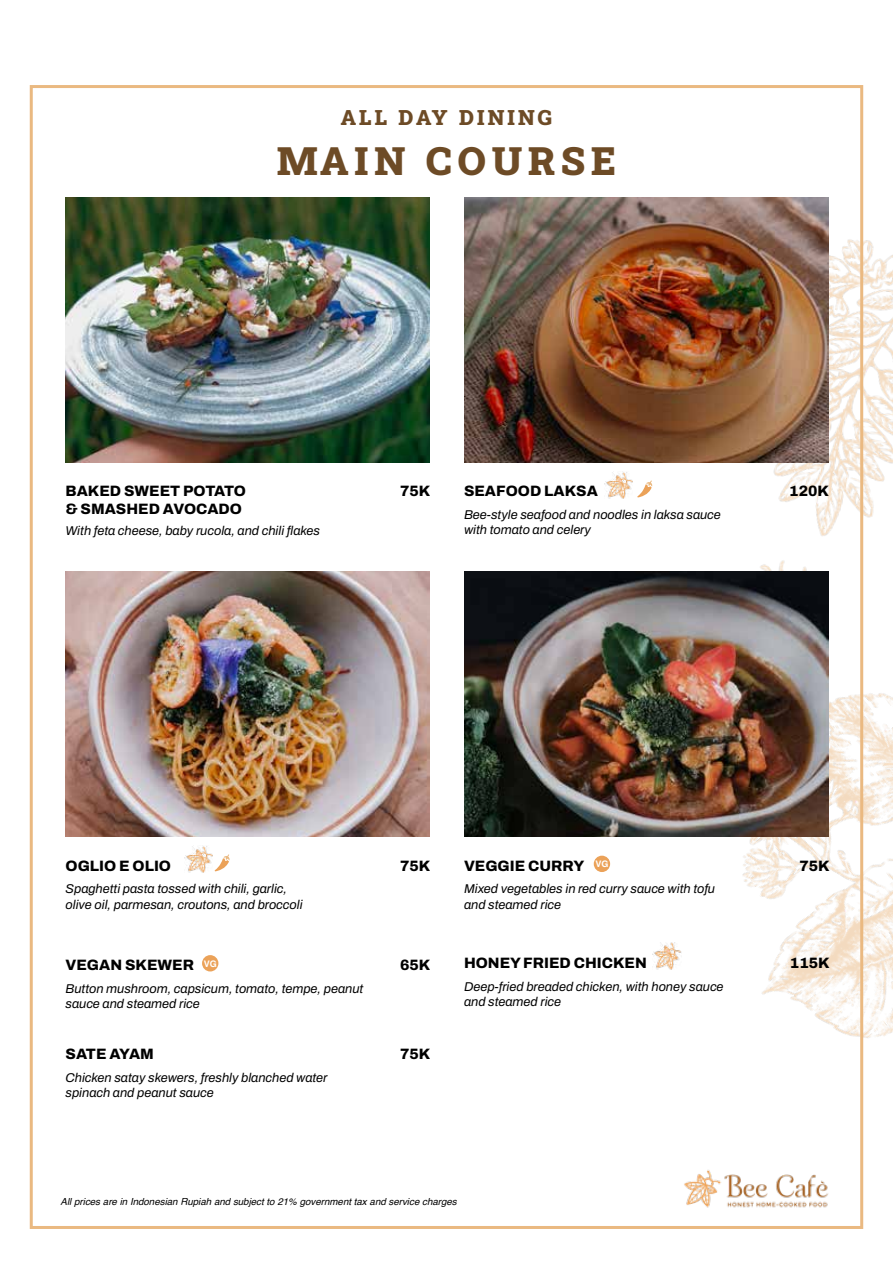
<style>
.page{position:relative;width:893px;height:1263px;background:#fff}
.page>*{position:absolute;margin:0;border:0;box-sizing:border-box;transform-origin:0 0}
.t1{font:900 39px "Roboto Slab";letter-spacing:.15em;color:#6d4b26}
.t2{font:900 21px "Roboto Slab";letter-spacing:.15em;color:#6d4b26}
.t3{font:800 15px/18px "Archivo";color:#000}
.t4{font:800 15px "Archivo";letter-spacing:-.04em;color:#000}
.t5{font:italic 12.75px/15.3px "Archivo";color:#000}
.t6{font:italic 9.75px "Helvetica";color:#000}
.t7{font:700 9px "Helvetica";color:#fff}
</style>
<div class="page">
<img style="left:628px;top:631px;width:265px;height:461px">
<img style="left:608px;top:176px;width:285px;height:401px">
<img style="left:708px;top:549px;width:131px;height:131px">
<img style="left:684px;top:1170px;width:144px;height:38px">
<img style="left:66px;top:572px;width:364px;height:264px">
<img style="left:464px;top:198px;width:364px;height:264px">
<img style="left:464px;top:572px;width:364px;height:264px">
<img style="left:604px;top:472px;width:28px;height:27px">
<svg style="left:637px;top:480px;width:15px;height:17px"></svg>
<div style="left:594px;top:856px;width:16px;height:16px;background:#eba259;border-radius:50%"></div>
<img style="left:185px;top:846px;width:28px;height:27px">
<svg style="left:215px;top:854px;width:15px;height:17px"></svg>
<img style="left:653px;top:942px;width:28px;height:27px">
<img style="left:66px;top:198px;width:364px;height:264px">
<div style="left:202px;top:955px;width:16px;height:16px;background:#eba259;border-radius:50%"></div>
<h2 class="t2" style="left:341px;top:103px;width:213px">ALL DAY DINING</h2>
<h1 class="t1" style="left:277px;top:134px;width:340px">MAIN COURSE</h1>
<p class="t3" style="left:66px;top:482px;width:182px">BAKED SWEET POTATO &amp; SMASHED AVOCADO</p>
<p class="t3" style="left:400px;top:482px;width:32px">75K</p>
<p class="t5" style="left:66px;top:523px;width:256px">With feta cheese, baby rucola, and chili flakes</p>
<p class="t3" style="left:464px;top:482px;width:135px">SEAFOOD LAKSA</p>
<p class="t5" style="left:464px;top:507px;width:258px">Bee-style seafood and noodles in laksa sauce with tomato and celery</p>
<p class="t3" style="left:789px;top:482px;width:41px">120K</p>
<p class="t3" style="left:66px;top:856px;width:107px">OGLIO E OLIO</p>
<p class="t3" style="left:400px;top:856px;width:32px">75K</p>
<p class="t5" style="left:66px;top:881px;width:239px">Spaghetti pasta tossed with chili, garlic, olive oil, parmesan, croutons, and broccoli</p>
<p class="t3" style="left:66px;top:956px;width:130px">VEGAN SKEWER</p>
<p class="t3" style="left:400px;top:956px;width:32px">65K</p>
<p class="t5" style="left:66px;top:980px;width:299px">Button mushroom, capsicum, tomato, tempe, peanut sauce and steamed rice</p>
<p class="t7" style="left:204px;top:956px;width:15px">VG</p>
<p class="t4" style="left:66px;top:1043px;width:90px">SATE AYAM</p>
<p class="t3" style="left:400px;top:1045px;width:32px">75K</p>
<p class="t5" style="left:66px;top:1070px;width:263px">Chicken satay skewers, freshly blanched water spinach and peanut sauce</p>
<p class="t3" style="left:464px;top:856px;width:122px">VEGGIE CURRY</p>
<p class="t7" style="left:595px;top:857px;width:15px">VG</p>
<p class="t5" style="left:464px;top:881px;width:253px">Mixed vegetables in red curry sauce with tofu and steamed rice</p>
<p class="t3" style="left:464px;top:954px;width:184px">HONEY FRIED CHICKEN</p>
<p class="t5" style="left:464px;top:979px;width:261px">Deep-fried breaded chicken, with honey sauce and steamed rice</p>
<p class="t6" style="left:61px;top:1194px;width:398px">All prices are in Indonesian Rupiah and subject to 21% government tax and service charges</p>
<p class="t3" style="left:799px;top:856px;width:32px">75K</p>
<p class="t3" style="left:790px;top:954px;width:41px">115K</p>
</div>
